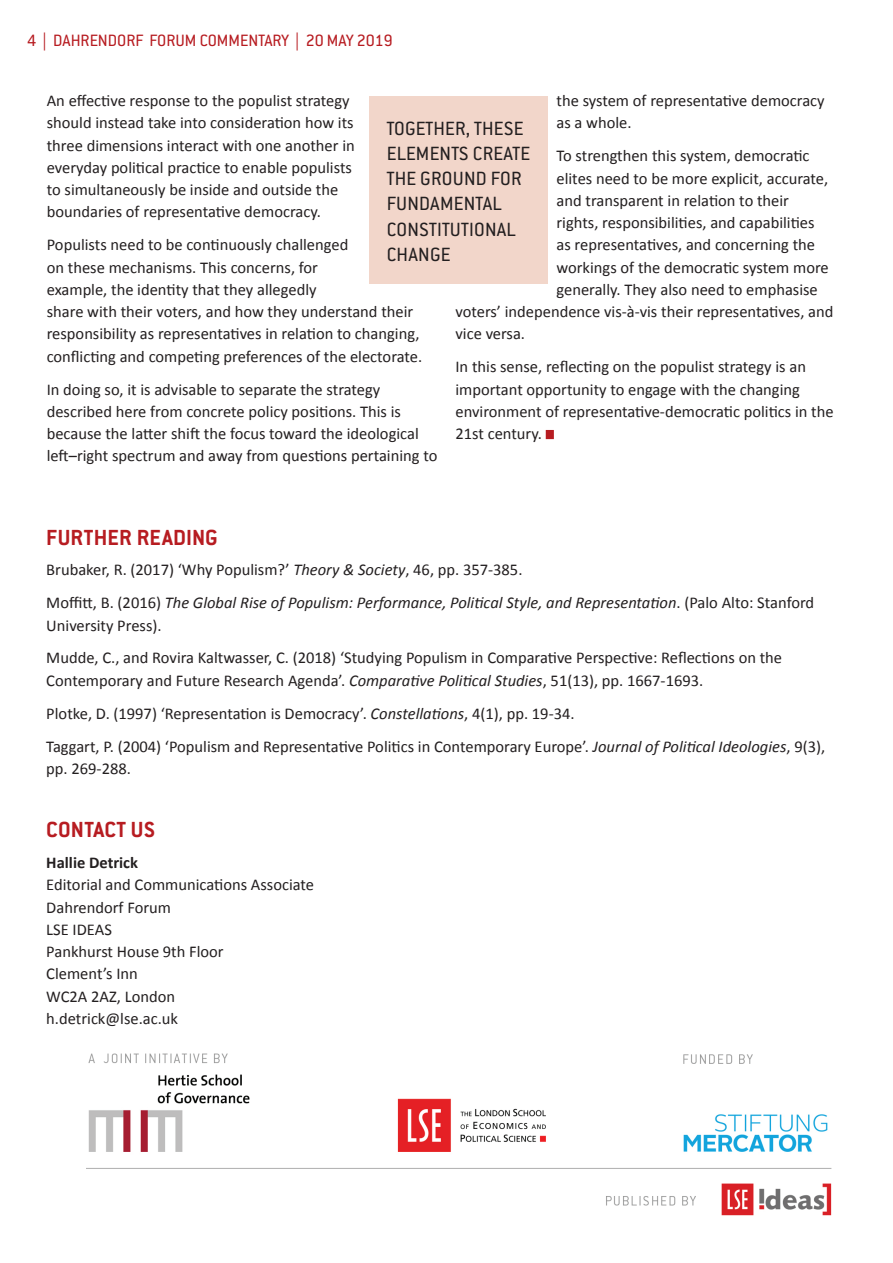
<style>
.page{position:relative;width:893px;height:1263px;background:#fff}
.page>*{position:absolute;margin:0;border:0;box-sizing:border-box;transform-origin:0 0}
.t1{font:700 24px "Conduit ITC Std";letter-spacing:.01em;color:#b71c21}
.t2{font:21px/25.2px "Conduit ITC Std";letter-spacing:.01em;color:#231f20}
.t3{font:18px "Conduit ITC Std";color:#b71c21}
.t4{font:16.5px/22.4px "Calibri";color:#231f20}
.t5{font:italic 16.5px/32.8px "Calibri";color:#231f20}
.t6{font:700 16.5px "Calibri";color:#231f20}
.s1{font-style:normal}
.s2{font-style:italic}
</style>
<div class="page">
<div style="left:546px;top:430px;width:8px;height:9px;background:#b71c21;border:2px solid #b71c21"></div>
<div style="left:370px;top:96px;width:178px;height:188px;background:#f2d6ca"></div>
<img style="left:87px;top:1053px;width:745px;height:163px">
<p class="t3" style="left:27px;top:30px;width:36px">4 | DAHRENDORF</p>
<p class="t3" style="left:150px;top:30px;width:10px">FORUM</p>
<p class="t3" style="left:200px;top:30px;width:19px">COMMENTARY</p>
<p class="t3" style="left:295px;top:30px;width:99px">| 20 MAY 2019</p>
<p class="t4" style="left:47px;top:90px;width:310px">An effective response to the populist strategy should instead take into consideration how its three dimensions interact with one another in everyday political practice to enable populists to simultaneously be inside and outside the boundaries of representative democracy.</p>
<p class="t4" style="left:47px;top:234px;width:377px">Populists need to be continuously challenged<br>on these mechanisms. This concerns, for<br>example, the identity that they allegedly<br>share with their voters, and how they understand their responsibility as representatives in relation to changing, conflicting and competing preferences of the electorate.</p>
<p class="t4" style="left:47px;top:378px;width:392px">In doing so, it is advisable to separate the strategy described here from concrete policy positions. This is because the latter shift the focus toward the ideological left–right spectrum and away from questions pertaining to</p>
<p class="t4" style="left:556px;top:89px;width:270px">the system of representative democracy as a whole.</p>
<p class="t4" style="left:556px;top:145px;width:255px">To strengthen this system, democratic</p>
<p class="t4" style="left:556px;top:167px;width:273px">elites need to be more explicit, accurate,</p>
<p class="t4" style="left:556px;top:189px;width:234px">and transparent in relation to their</p>
<p class="t4" style="left:556px;top:211px;width:259px">rights, responsibilities, and capabilities</p>
<p class="t4" style="left:556px;top:234px;width:260px">as representatives, and concerning the</p>
<p class="t4" style="left:556px;top:256px;width:274px">workings of the democratic system more</p>
<p class="t4" style="left:556px;top:278px;width:263px">generally. They also need to emphasise</p>
<p class="t4" style="left:455px;top:301px;width:379px">voters’ independence vis-à-vis their representatives, and</p>
<p class="t4" style="left:455px;top:323px;width:71px">vice versa.</p>
<p class="t4" style="left:455px;top:356px;width:380px">In this sense, reflecting on the populist strategy is an important opportunity to engage with the changing environment of representative-democratic politics in the 21st century.</p>
<p class="t2" style="left:387px;top:115px;width:145px">TOGETHER, THESE<br>ELEMENTS CREATE<br>THE GROUND FOR<br>FUNDAMENTAL<br>CONSTITUTIONAL<br>CHANGE</p>
<h1 class="t1" style="left:46px;top:522px;width:171px">FURTHER READING</h1>
<p class="t5" style="left:46px;top:553px;width:769px"><span class="s1">Brubaker, R. (2017) ‘Why Populism?’</span> Theory &amp; Society<span class="s1">, 46, pp. 357-385.<br>Moffitt, B. (2016)</span> The Global Rise of Populism: Performance, Political Style, and Representation<span class="s1">. (Palo Alto: Stanford</span></p>
<p class="t4" style="left:46px;top:609px;width:737px;line-height:32.8px">University Press).<br>Mudde, C., and Rovira Kaltwasser, C. (2018) ‘Studying Populism in Comparative Perspective: Reflections on the</p>
<p class="t4" style="left:46px;top:664px;width:780px;line-height:32.8px">Contemporary and Future Research Agenda’. <span class="s2">Comparative Political Studies</span>, 51(13), pp. 1667-1693.<br>Plotke, D. (1997) ‘Representation is Democracy’. <span class="s2">Constellations</span>, 4(1), pp. 19-34.<br>Taggart, P. (2004) ‘Populism and Representative Politics in Contemporary Europe’. <span class="s2">Journal of Political Ideologies</span>, 9(3),</p>
<p class="t4" style="left:46px;top:757px;width:86px">pp. 269-288.</p>
<h1 class="t1" style="left:46px;top:815px;width:110px">CONTACT US</h1>
<p class="t6" style="left:46px;top:852px;width:93px">Hallie Detrick</p>
<p class="t4" style="left:46px;top:874px;width:269px">Editorial and Communications Associate<br>Dahrendorf Forum<br>LSE IDEAS<br>Pankhurst House 9th Floor<br>Clement’s Inn<br>WC2A 2AZ, London<br>h.detrick@lse.ac.uk</p>
</div>
